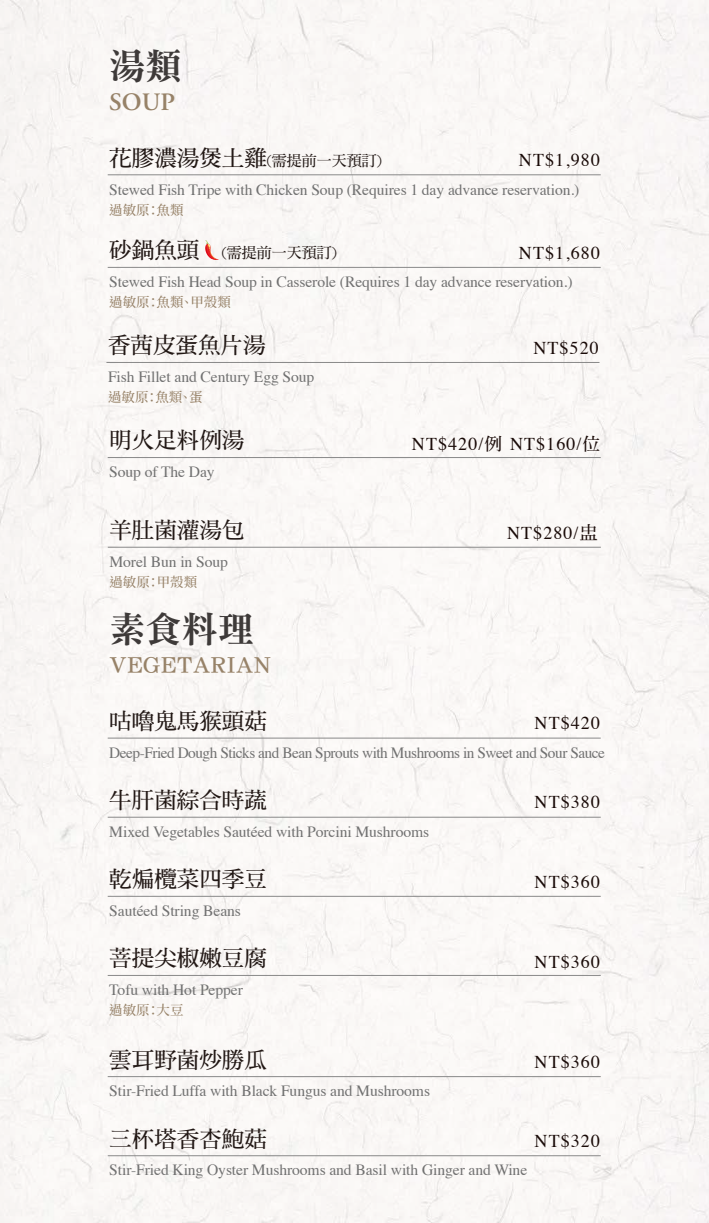
<style>
.page{position:relative;width:709px;height:1223px;background:#fff}
.page>*{position:absolute;margin:0;border:0;box-sizing:border-box;transform-origin:0 0}
.t1{font:36.25px "DF Ming Std W9";color:#3e3a39}
.t2{font:25px "DF Ming Std W9";color:#978268}
.t3{font:600 25px "Adobe Garamond Pro";color:#978268}
.t4{font:22.5px "DF Ming Std W7";color:#221815}
.t5{font:18px "Times";letter-spacing:.06em;color:#1a0b08}
.t6{font:15.62px "Times";letter-spacing:-.005em;color:#717171}
.t7{font:15.62px "Times";letter-spacing:-.03em;color:#717171}
.t8{font:15px "DF Ming Std W7";color:#221815}
.t9{font:500 13.5px "Noto Serif CJ Ktc";color:#978268}
.s1{font-size:22.5px}
.s2{font-family:"DF Ming Std W7";font-size:17.5px}
.s3{font-family:"DF Ming Std W7"}
</style>
<div class="page">
<div style="left:0;top:0;width:709px;height:1222px;background:#faf8f6"></div>
<hr style="left:108px;top:175px;width:492px;height:1px;background:#898989">
<hr style="left:108px;top:267px;width:492px;height:1px;background:#898989">
<svg style="left:205px;top:240px;width:14px;height:20px"></svg>
<hr style="left:106px;top:362px;width:493px;height:1px;background:#898989">
<hr style="left:108px;top:457px;width:492px;height:1px;background:#898989">
<hr style="left:108px;top:738px;width:492px;height:1px;background:#898989">
<hr style="left:108px;top:817px;width:492px;height:1px;background:#898989">
<hr style="left:108px;top:896px;width:492px;height:1px;background:#898989">
<hr style="left:108px;top:1076px;width:492px;height:1px;background:#898989">
<hr style="left:108px;top:1155px;width:492px;height:1px;background:#898989">
<hr style="left:108px;top:975px;width:492px;height:1px;background:#898989">
<hr style="left:108px;top:547px;width:493px;height:1px;background:#898989">
<h1 class="t1" style="left:109px;top:46px;width:74px">湯類</h1>
<h2 class="t3" style="left:109px;top:88px;width:67px">SOUP</h2>
<p class="t8" style="left:109px;top:152px;width:274px"><span class="s1">花膠濃湯煲土雞</span>(需提前一天預訂)</p>
<p class="t6" style="left:109px;top:175px;width:471px">Stewed Fish Tripe with Chicken Soup (Requires 1 day advance reservation.)</p>
<p class="t9" style="left:109px;top:202px;width:76px">過敏原：魚類</p>
<p class="t5" style="left:519px;top:143px;width:83px">NT$1,980</p>
<h3 class="t4" style="left:109px;top:238px;width:91px">砂鍋魚頭</h3>
<p class="t8" style="left:222px;top:245px;width:116px">(需提前一天預訂)</p>
<p class="t6" style="left:109px;top:267px;width:465px">Stewed Fish Head Soup in Casserole (Requires 1 day advance reservation.)</p>
<p class="t9" style="left:109px;top:294px;width:123px">過敏原：魚類、甲殼類</p>
<p class="t5" style="left:519px;top:236px;width:83px">NT$1,680</p>
<h3 class="t4" style="left:108px;top:333px;width:159px">香茜皮蛋魚片湯</h3>
<p class="t6" style="left:108px;top:362px;width:208px">Fish Fillet and Century Egg Soup</p>
<p class="t9" style="left:108px;top:389px;width:96px">過敏原：魚類、蛋</p>
<h3 class="t4" style="left:109px;top:428px;width:136px">明火足料例湯</h3>
<p class="t6" style="left:109px;top:457px;width:107px">Soup of The Day</p>
<h3 class="t4" style="left:109px;top:518px;width:136px">羊肚菌灌湯包</h3>
<p class="t6" style="left:109px;top:547px;width:120px">Morel Bun in Soup</p>
<p class="t9" style="left:109px;top:574px;width:89px">過敏原：甲殼類</p>
<p class="t5" style="left:533px;top:331px;width:67px">NT$520</p>
<p class="t5" style="left:412px;top:427px;width:190px">NT$420/<span class="s2">例</span> NT$160/<span class="s2">位</span></p>
<p class="t5" style="left:507px;top:516px;width:92px">NT$280/<span class="s3">盅</span></p>
<h1 class="t1" style="left:109px;top:609px;width:146px">素食料理</h1>
<h2 class="t2" style="left:109px;top:650px;width:163px">VEGETARIAN</h2>
<h3 class="t4" style="left:109px;top:708px;width:159px">咕嚕鬼馬猴頭菇</h3>
<p class="t7" style="left:109px;top:738px;width:497px">Deep-Fried Dough Sticks and Bean Sprouts with Mushrooms in Sweet and Sour Sauce</p>
<p class="t5" style="left:534px;top:706px;width:67px">NT$420</p>
<h3 class="t4" style="left:109px;top:788px;width:159px">牛肝菌綜合時蔬</h3>
<p class="t6" style="left:109px;top:817px;width:321px">Mixed Vegetables Sautéed with Porcini Mushrooms</p>
<h3 class="t4" style="left:109px;top:867px;width:159px">乾煸欖菜四季豆</h3>
<p class="t6" style="left:109px;top:896px;width:133px">Sautéed String Beans</p>
<h3 class="t4" style="left:109px;top:946px;width:159px">菩提尖椒嫩豆腐</h3>
<p class="t6" style="left:109px;top:975px;width:135px">Tofu with Hot Pepper</p>
<p class="t9" style="left:109px;top:1002px;width:76px">過敏原：大豆</p>
<h3 class="t4" style="left:109px;top:1047px;width:159px">雲耳野菌炒勝瓜</h3>
<p class="t6" style="left:109px;top:1076px;width:322px">Stir-Fried Luffa with Black Fungus and Mushrooms</p>
<p class="t5" style="left:534px;top:785px;width:67px">NT$380</p>
<p class="t5" style="left:534px;top:864px;width:67px">NT$360</p>
<p class="t5" style="left:534px;top:944px;width:67px">NT$360</p>
<p class="t5" style="left:534px;top:1045px;width:67px">NT$360</p>
<h3 class="t4" style="left:109px;top:1126px;width:159px">三杯塔香杏鮑菇</h3>
<p class="t6" style="left:109px;top:1155px;width:419px">Stir-Fried King Oyster Mushrooms and Basil with Ginger and Wine</p>
<p class="t5" style="left:534px;top:1124px;width:67px">NT$320</p>
</div>
